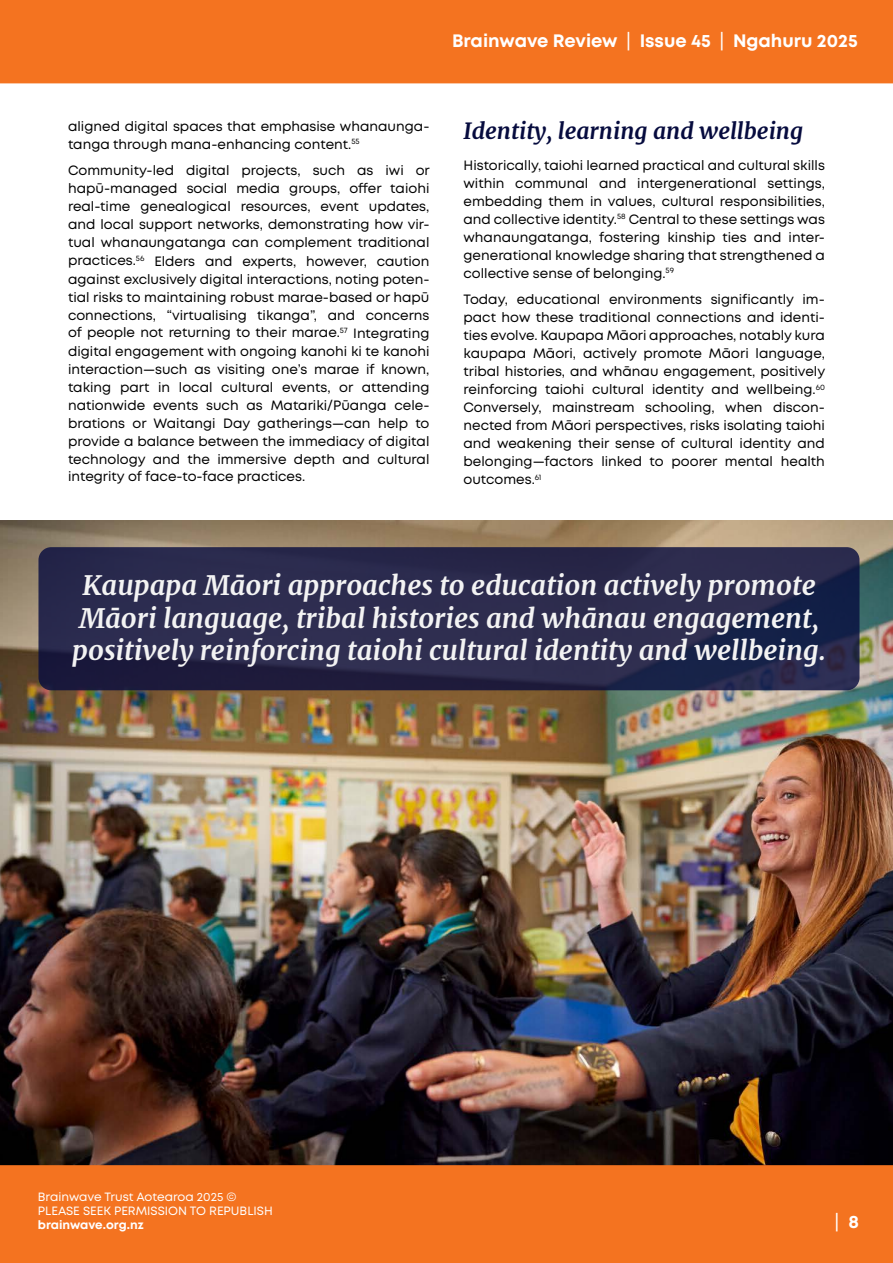
<style>
.page{position:relative;width:893px;height:1263px;background:#fff}
.page>*{position:absolute;margin:0;border:0;box-sizing:border-box;transform-origin:0 0}
.t1{font:italic 700 27px/32.4px "Merriweather";color:#f3f3f3;text-align:center}
.t2{font:italic 700 22.5px "Merriweather";color:#060b3e}
.t3{font:700 18px "Mont";color:#fff}
.t4{font:18px "Mont";color:#fff}
.t5{font:13.5px/18px "Mont";color:#000;text-align:justify}
.t6{font:12px/14.4px "Mont";color:#fff}
.t7{font:700 12px "Mont";color:#fff}
.s1{font-weight:400}
.s2{font-weight:700}
</style>
<div class="page">
<img style="left:0;top:520px;width:893px;height:645px">
<svg style="left:38px;top:547px;width:821px;height:143px;background:#28284b"></svg>
<div style="left:0;top:0;width:893px;height:83px;background:#f47320"></div>
<div style="left:0;top:1165px;width:893px;height:98px;background:#f47320"></div>
<h3 class="t3" style="left:452px;top:29px;width:407px">Brainwave Review <span class="s1">|</span> Issue 45 <span class="s1">|</span> Ngahuru 2025</h3>
<p class="t5" style="left:68px;top:117px;width:363px">aligned digital spaces that emphasise whanaunga&shy;tanga through mana-enhancing content.<sup>55</sup></p>
<p class="t5" style="left:68px;top:162px;width:363px">Community-led digital projects, such as iwi or hapū-managed social media groups, offer taiohi real-time genealogical resources, event updates, and local support networks, demonstrating how vir&shy;tual whanaungatanga can complement traditional practices.<sup>56</sup> Elders and experts, however, caution against exclusively digital interactions, noting poten&shy;tial risks to maintaining robust marae-based or hapū connections, “virtualising tikanga”, and concerns of people not returning to their marae.<sup>57</sup> Integrating digital engagement with ongoing kanohi ki te kanohi interaction—such as visiting one’s marae if known, taking part in local cultural events, or attending nationwide events such as Matariki/Pūanga cele&shy;brations or Waitangi Day gatherings—can help to provide a balance between the immediacy of digital technology and the immersive depth and cultural integrity of face-to-face practices.</p>
<h2 class="t2" style="left:463px;top:115px;width:341px">Identity, learning and wellbeing</h2>
<p class="t5" style="left:463px;top:156px;width:363px">Historically, taiohi learned practical and cultural skills within communal and intergenerational settings, embedding them in values, cultural responsibilities, and collective identity.<sup>58</sup> Central to these settings was whanaungatanga, fostering kinship ties and inter&shy;generational knowledge sharing that strengthened a collective sense of belonging.<sup>59</sup></p>
<p class="t5" style="left:463px;top:290px;width:363px">Today, educational environments significantly im&shy;pact how these traditional connections and identi&shy;ties evolve. Kaupapa Māori approaches, notably kura kaupapa Māori, actively promote Māori language, tribal histories, and whānau engagement, positively reinforcing taiohi cultural identity and wellbeing.<sup>60<br></sup>Conversely, mainstream schooling, when discon&shy;nected from Māori perspectives, risks isolating taiohi and weakening their sense of cultural identity and belonging—factors linked to poorer mental health outcomes.<sup>61</sup></p>
<h1 class="t1" style="left:72px;top:568px;width:755px">Kaupapa Māori approaches to education actively promote<br>Māori language, tribal histories and whānau engagement, positively reinforcing taiohi cultural identity and wellbeing.</h1>
<p class="t6" style="left:38px;top:1189px;width:236px">Brainwave Trust Aotearoa 2025 ©<br>PLEASE SEEK PERMISSION TO REPUBLISH</p>
<p class="t7" style="left:38px;top:1217px;width:107px">brainwave.org.nz</p>
<h3 class="t4" style="left:834px;top:1210px;width:26px">| <span class="s2">8</span></h3>
</div>
